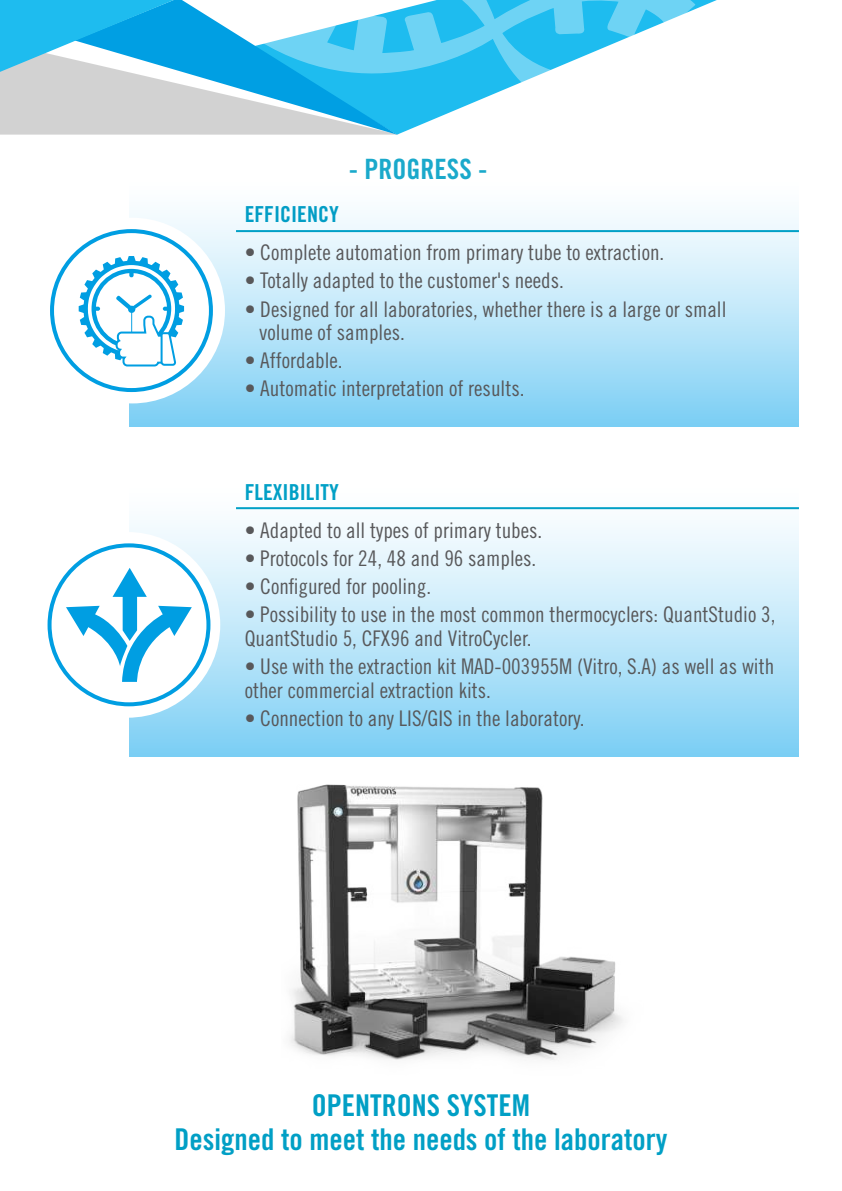
<style>
.page{position:relative;width:842px;height:1191px;background:#fff}
.page>*{position:absolute;margin:0;border:0;box-sizing:border-box;transform-origin:0 0}
.t1{font:30px/34px "Trade Gothic LT Std Bd Cn 20";color:#019fc5;text-align:center}
.t2{font:28px "Trade Gothic LT Std Bd Cn 20";color:#1aa9cb}
.t3{font:22px "Trade Gothic LT Std Bd Cn 20";color:#01a0c6}
.t4{font:22px "Trade Gothic LT Std Bd Cn 20";color:#029dc5}
.t5{font:21.6px/24px "Trade Gothic LT Std Cn 18";color:#58585a}
</style>
<div class="page">
<div style="left:130px;top:484px;width:669px;height:272px;background:linear-gradient(to bottom,#fff,#81d0f5)"></div>
<div style="left:35px;top:532px;width:185px;height:185px;background:#fff;border-radius:50%"></div>
<div style="left:130px;top:178px;width:669px;height:248px;background:linear-gradient(to bottom,#fff,#81d0f5)"></div>
<div style="left:39px;top:218px;width:186px;height:185px;background:#fff;border-radius:50%"></div>
<svg style="left:1px;top:0;width:694px;height:135px"></svg>
<div style="left:50px;top:229px;width:163px;height:163px;border:4px solid #009ee2;border-radius:50%"></div>
<svg style="left:79px;top:256px;width:105px;height:111px"></svg>
<div style="left:48px;top:543px;width:162px;height:163px;border:4px solid #009ee2;border-radius:50%"></div>
<svg style="left:66px;top:568px;width:126px;height:114px"></svg>
<img style="left:289px;top:784px;width:334px;height:276px">
<hr style="left:236px;top:230px;width:563px;height:2px;background:#01a0c6">
<hr style="left:236px;top:507px;width:563px;height:2px;background:#01a0c6">
<p class="t2" style="left:349px;top:152px;width:140px">- PROGRESS -</p>
<p class="t4" style="left:245px;top:201px;width:96px">EFFICIENCY</p>
<p class="t5" style="left:245px;top:240px;width:421px">• Complete automation from primary tube to extraction.</p>
<p class="t5" style="left:245px;top:268px;width:321px">• Totally adapted to the customer's needs.</p>
<p class="t5" style="left:259px;top:296px;width:469px;text-indent:-14px">• Designed for all laboratories, whether there is a large or small volume of samples.</p>
<p class="t5" style="left:245px;top:348px;width:100px">• Affordable.</p>
<p class="t5" style="left:245px;top:376px;width:281px">• Automatic interpretation of results.</p>
<p class="t3" style="left:245px;top:479px;width:96px">FLEXIBILITY</p>
<p class="t5" style="left:245px;top:518px;width:299px">• Adapted to all types of primary tubes.</p>
<p class="t5" style="left:245px;top:546px;width:293px">• Protocols for 24, 48 and 96 samples.</p>
<p class="t5" style="left:245px;top:574px;width:188px">• Configured for pooling.</p>
<p class="t5" style="left:245px;top:602px;width:532px">• Possibility to use in the most common thermocyclers: QuantStudio 3,<br>QuantStudio 5, CFX96 and VitroCycler.</p>
<p class="t5" style="left:245px;top:654px;width:531px">• Use with the extraction kit MAD-003955M (Vitro, S.A) as well as with other commercial extraction kits.</p>
<p class="t5" style="left:245px;top:706px;width:341px">• Connection to any LIS/GIS in the laboratory.</p>
<h1 class="t1" style="left:174px;top:1088px;width:495px">OPENTRONS SYSTEM<br>Designed to meet the needs of the laboratory</h1>
</div>
